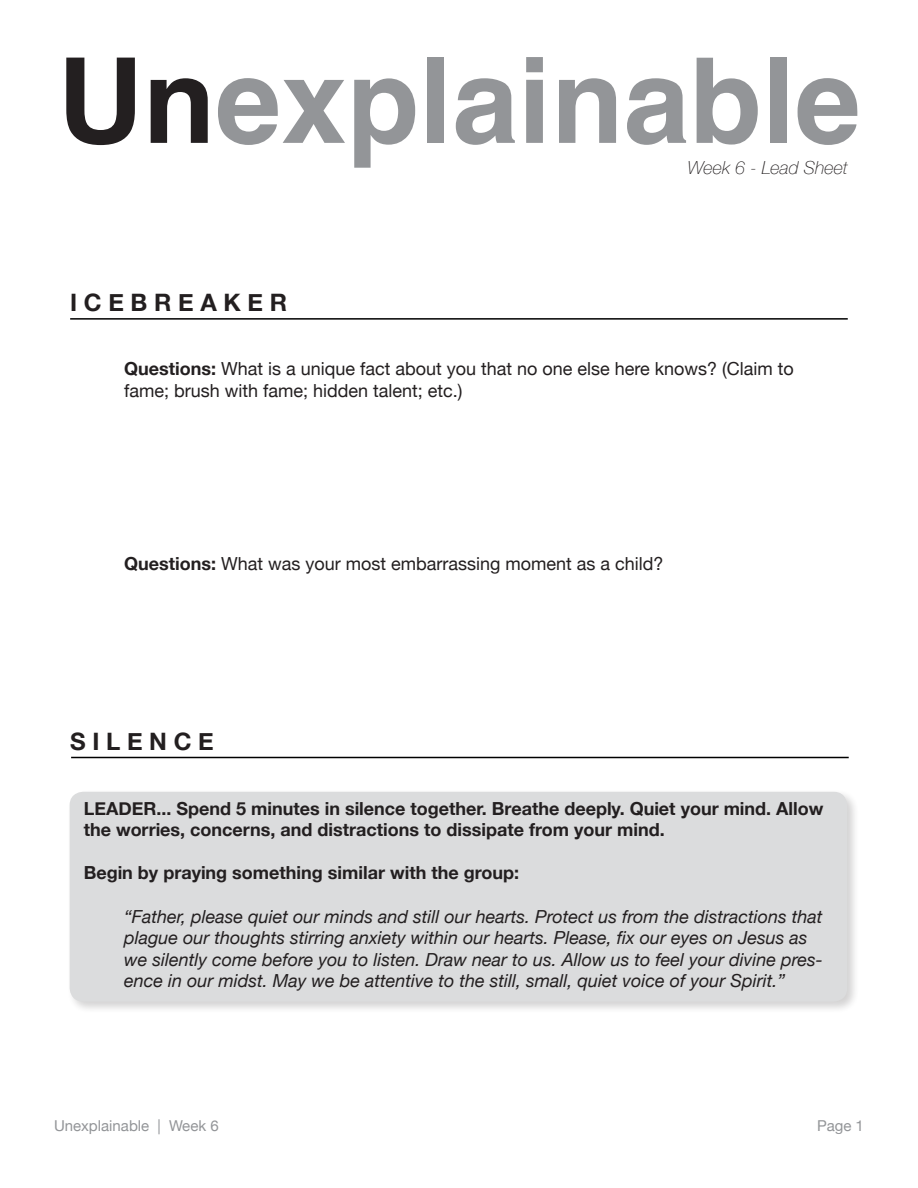
<style>
.page{position:relative;width:918px;height:1188px;background:#fff}
.page>*{position:absolute;margin:0;border:0;box-sizing:border-box;transform-origin:0 0}
.t1{font:700 118.5px "Helvetica";color:#939598}
.t2{font:700 24px "Helvetica Neue";color:#231f20}
.t3{font:italic 18px/21.6px "Helvetica Neue";color:#231f20}
.t4{font:700 18px/21.6px "Helvetica Neue";color:#231f20}
.t5{font:18px/21.6px "Helvetica Neue";color:#231f20}
.t6{font:italic 100 18px "Helvetica Neue";color:#231f20}
.t7{font:15px "Helvetica Neue";color:#939598}
.s1{color:#231f20}
.s2{font-weight:700}
</style>
<div class="page">
<div style="left:67px;top:789px;width:793px;height:225px;background:#231f20;opacity:.6"></div>
<div style="left:70px;top:792px;width:777px;height:210px;background:#dbdcdd;border-radius:14px"></div>
<hr style="left:70px;top:318px;width:778px;height:2px;background:#000">
<hr style="left:71px;top:757px;width:778px;height:1px;background:#000">
<p class="t1" style="left:57px;top:6px;width:805px"><span class="s1">Un</span>explainable</p>
<p class="t6" style="left:687px;top:154px;width:162px">Week 6 - Lead Sheet</p>
<p class="t2" style="left:70px;top:283px;width:218px">I C E B R E A K E R</p>
<p class="t5" style="left:124px;top:359px;width:671px"><span class="s2">Questions:</span> What is a unique fact about you that no one else here knows? (Claim to fame; brush with fame; hidden talent; etc.)</p>
<p class="t5" style="left:124px;top:554px;width:541px"><span class="s2">Questions:</span> What was your most embarrassing moment as a child?</p>
<p class="t2" style="left:70px;top:722px;width:145px">S I L E N C E</p>
<p class="t4" style="left:84px;top:798px;width:741px">LEADER... Spend 5 minutes in silence together. Breathe deeply. Quiet your mind. Allow the worries, concerns, and distractions to dissipate from your mind.</p>
<p class="t4" style="left:84px;top:863px;width:437px">Begin by praying something similar with the group:</p>
<p class="t3" style="left:124px;top:906px;width:700px">“Father, please quiet our minds and still our hearts. Protect us from the distractions that plague our thoughts stirring anxiety within our hearts. Please, fix our eyes on Jesus as we silently come before you to listen. Draw near to us. Allow us to feel your divine pres&shy;ence in our midst. May we be attentive to the still, small, quiet voice of your Spirit.”</p>
<p class="t7" style="left:54px;top:1115px;width:166px">Unexplainable | Week 6</p>
<p class="t7" style="left:817px;top:1115px;width:48px">Page 1</p>
</div>
